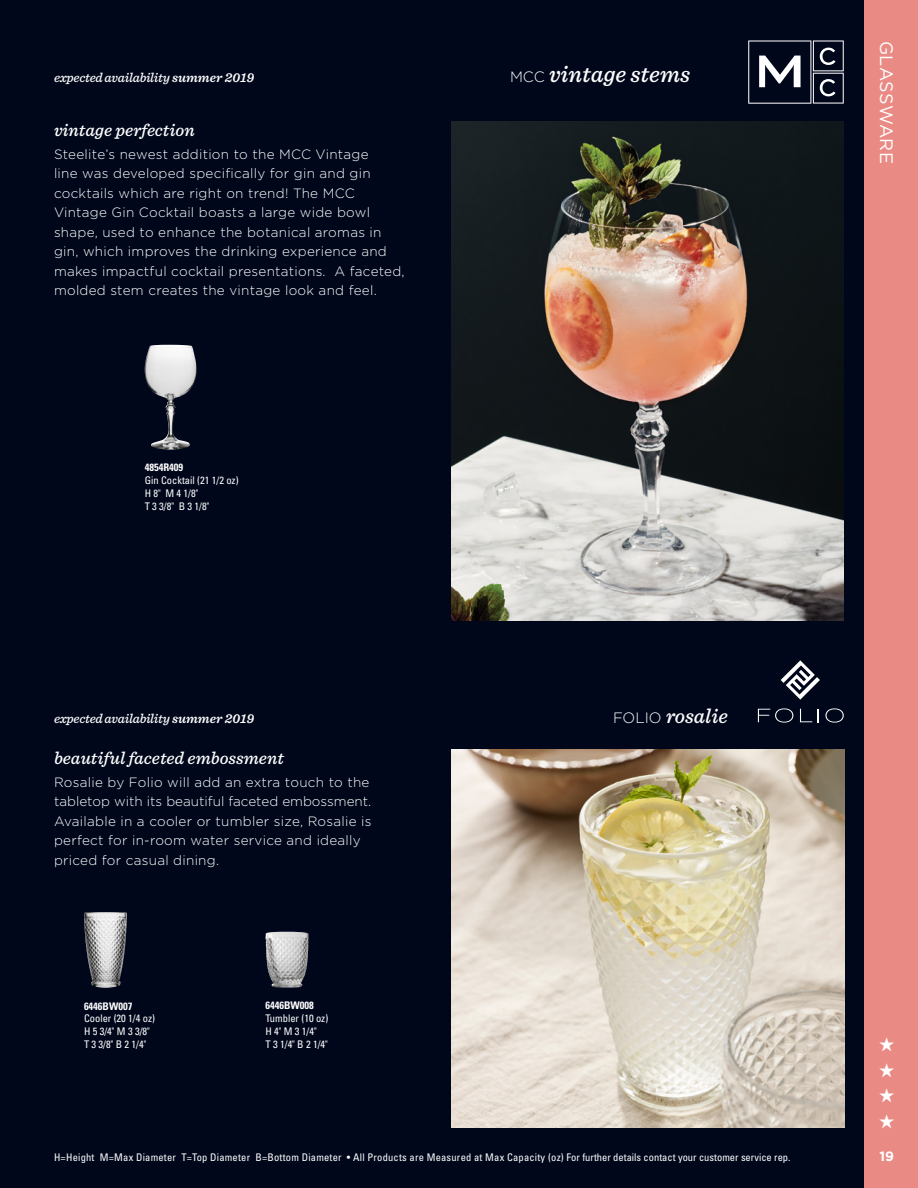
<style>
.page{position:relative;width:918px;height:1188px;background:#00071b}
.page>*{position:absolute;margin:0;border:0;box-sizing:border-box;transform-origin:0 0}
.t1{font:italic 500 24px "Sentinel";color:#fff}
.t2{font:italic 500 21px "Sentinel";letter-spacing:-.005em;color:#fff}
.t3{font:19.5px/25.5px "Zapf Dingbats ITC";color:#fff;text-align:justify}
.t4{font:italic 500 18px "Sentinel";color:#fff}
.t5{font:18px "Gotham";letter-spacing:.025em;color:#fff}
.t6{font:300 13.5px/19.5px "Gotham";letter-spacing:.02em;color:#fff}
.t7{font:italic 500 13.5px "Sentinel";letter-spacing:-.02em;color:#fff}
.t8{font:700 13.5px "Gotham";color:#fff}
.t9{font:condensed 10.5px "Univers LT Std";letter-spacing:.02em;color:#fff}
.t10{font:condensed 10.5px/12.8px "Univers LT Std";color:#fff}
.t11{font:700 condensed 10.5px "Univers LT Std";color:#fff}
.s1{font-weight:600}
.s2{font-family:"Gotham";font-weight:300;font-style:normal;font-size:15px}
</style>
<div class="page">
<div style="left:864px;top:0;width:54px;height:1188px;background:#e98b84"></div>
<svg style="left:748px;top:40px;width:96px;height:64px"></svg>
<img style="left:452px;top:122px;width:392px;height:499px">
<img style="left:145px;top:345px;width:52px;height:105px">
<img style="left:84px;top:912px;width:43px;height:76px">
<img style="left:266px;top:932px;width:43px;height:56px">
<svg style="left:758px;top:708px;width:35px;height:15px"></svg>
<svg style="left:800px;top:709px;width:12px;height:13px"></svg>
<svg style="left:818px;top:709px;width:1px;height:13px"></svg>
<svg style="left:825px;top:708px;width:19px;height:15px"></svg>
<svg style="left:781px;top:660px;width:39px;height:40px"></svg>
<img style="left:452px;top:749px;width:393px;height:379px">
<p class="t7" style="left:54px;top:67px;width:202px">expected availability <span class="s1">summer 2019</span></p>
<h3 class="t4" style="left:54px;top:116px;width:142px">vintage perfection</h3>
<p class="t6" style="left:54px;top:144px;width:352px">Steelite’s newest addition to the MCC Vintage<br>line was developed specifically for gin and gin cocktails which are right on trend! The MCC Vintage Gin Cocktail boasts a large wide bowl shape, used to enhance the botanical aromas in gin, which improves the drinking experience and makes impactful cocktail presentations. A faceted, molded stem creates the vintage look and feel.</p>
<p class="t11" style="left:145px;top:461px;width:40px">4854R409</p>
<p class="t10" style="left:145px;top:474px;width:95px">Gin Cocktail (21 1/2 oz)<br>H 8" M 4 1/8"<br>T 3 3/8" B 3 1/8"</p>
<p class="t7" style="left:54px;top:708px;width:202px">expected availability <span class="s1">summer 2019</span></p>
<h3 class="t4" style="left:54px;top:744px;width:232px">beautiful faceted embossment</h3>
<p class="t6" style="left:54px;top:772px;width:319px">Rosalie by Folio will add an extra touch to the tabletop with its beautiful faceted embossment.<br>Available in a cooler or tumbler size, Rosalie is perfect for in-room water service and ideally priced for casual dining.</p>
<p class="t11" style="left:84px;top:999px;width:50px">6446BW007</p>
<p class="t10" style="left:84px;top:1012px;width:73px">Cooler (20 1/4 oz)<br>H 5 3/4" M 3 3/8"<br>T 3 3/8" B 2 1/4"</p>
<p class="t11" style="left:266px;top:999px;width:50px">6446BW008</p>
<p class="t10" style="left:266px;top:1012px;width:64px">Tumbler (10 oz)<br>H 4" M 3 1/4"<br>T 3 1/4" B 2 1/4"</p>
<h1 class="t1" style="left:510px;top:55px;width:182px"><span class="s2">MCC</span> vintage stems</h1>
<h2 class="t2" style="left:613px;top:700px;width:116px"><span class="s2">FOLIO</span> rosalie</h2>
<p class="t9" style="left:54px;top:1150px;width:738px">H=Height M=Max Diameter T=Top Diameter B=Bottom Diameter • All Products are Measured at Max Capacity (oz) For further details contact your customer service rep.</p>
<h3 class="t5" style="left:896px;top:40px;width:125px;rotate:90deg">GLASSWARE</h3>
<h3 class="t3" style="left:879px;top:1032px;width:17px">★ ★ ★ ★</h3>
<p class="t8" style="left:879px;top:1148px;width:16px">19</p>
</div>
